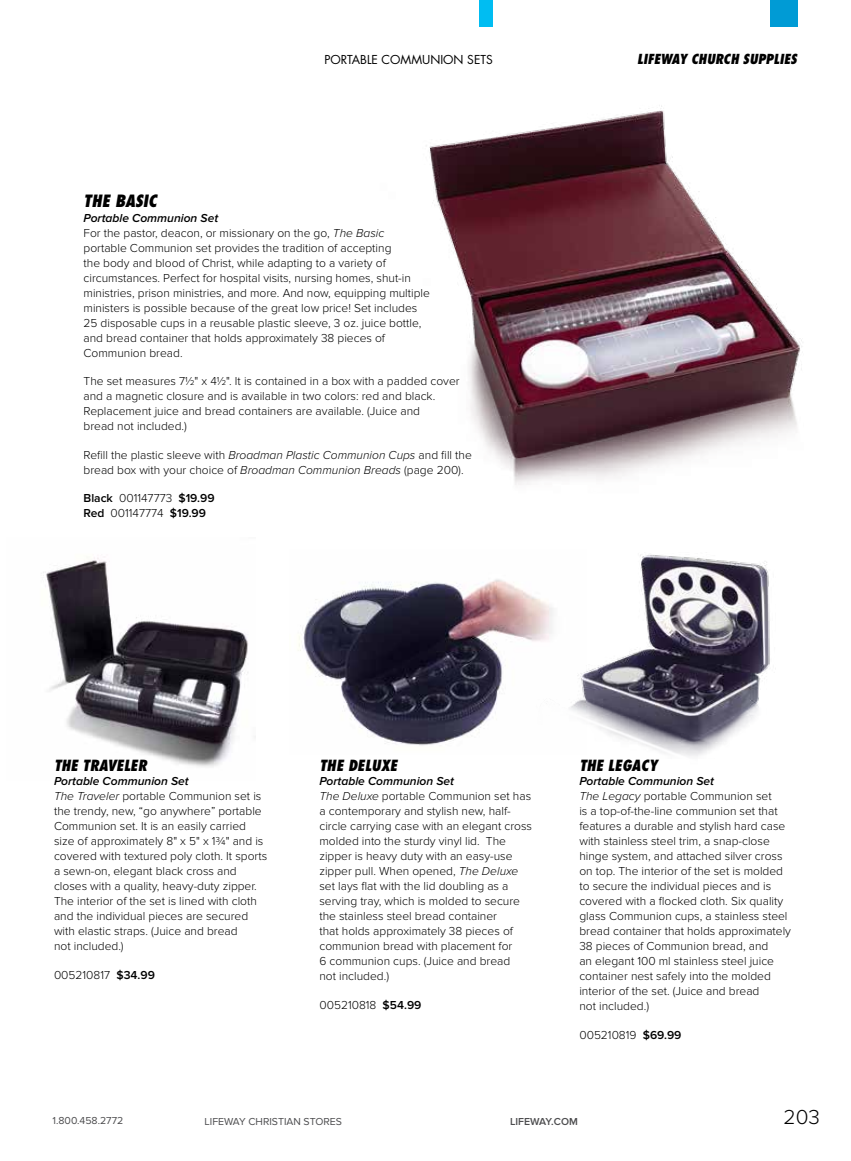
<style>
.page{position:relative;width:851px;height:1161px;background:#fff}
.page>*{position:absolute;margin:0;border:0;box-sizing:border-box;transform-origin:0 0}
.t1{font:300 21px "Proxima Nova";color:#000}
.t2{font:italic 800 condensed 16.5px "Futura Std";color:#000}
.t3{font:italic 800 condensed 15px "Futura Std";color:#000}
.t4{font:italic 800 condensed 13.5px "Futura Std";color:#000}
.t5{font:300 12px/15px "Proxima Nova";color:#000}
.t6{font:600 12px/15px "Proxima Nova";color:#000}
.t7{font:12px "Futura Std";color:#000}
.t8{font:10.5px "Proxima Nova";color:#4d4d4f}
.t9{font:600 10.5px "Proxima Nova";color:#4d4d4f}
.s1{font-weight:600;font-style:italic}
.s2{font-style:italic}
.s3{font-weight:300}
.s4{font-weight:600}
</style>
<div class="page">
<img style="left:43px;top:557px;width:213px;height:210px">
<img style="left:298px;top:579px;width:238px;height:167px">
<img style="left:536px;top:554px;width:234px;height:202px">
<img style="left:426px;top:105px;width:376px;height:380px">
<div style="left:770px;top:0;width:27px;height:27px;background:#009bd5"></div>
<div style="left:479px;top:0;width:13px;height:27px;background:#00bdf2"></div>
<p class="t7" style="left:324px;top:52px;width:170px">PORTABLE COMMUNION SETS</p>
<p class="t4" style="left:637px;top:51px;width:161px">LIFEWAY CHURCH SUPPLIES</p>
<h2 class="t2" style="left:84px;top:191px;width:75px">THE BASIC</h2>
<p class="t5" style="left:84px;top:210px;width:348px"><span class="s1">Portable Communion Set<br></span>For the pastor, deacon, or missionary on the go, <span class="s2">The Basic </span>portable Communion set provides the tradition of accepting<br>the body and blood of Christ, while adapting to a variety of circumstances. Perfect for hospital visits, nursing homes, shut-in ministries, prison ministries, and more. And now, equipping multiple ministers is possible because of the great low price! Set includes 25 disposable cups in a reusable plastic sleeve, 3 oz. juice bottle, and bread container that holds approximately 38 pieces of Communion bread.</p>
<p class="t5" style="left:84px;top:374px;width:377px">The set measures 7½" x 4½". It is contained in a box with a padded cover and a magnetic closure and is available in two colors: red and black.<br>Replacement juice and bread containers are available. (Juice and<br>bread not included.)</p>
<p class="t5" style="left:84px;top:447px;width:390px">Refill the plastic sleeve with <span class="s2">Broadman Plastic Communion Cups</span> and fill the bread box with your choice of <span class="s2">Broadman Communion Breads</span> (page 200).</p>
<p class="t6" style="left:84px;top:491px;width:132px">Black <span class="s3">001147773</span> $19.99<br>Red <span class="s3">001147774</span> $19.99</p>
<p class="t3" style="left:54px;top:756px;width:94px">THE TRAVELER</p>
<p class="t5" style="left:54px;top:774px;width:215px"><span class="s1">Portable Communion Set<br></span><span class="s2">The Traveler</span> portable Communion set is the trendy, new, “go anywhere” portable Communion set. It is an easily carried size of approximately 8" x 5" x 13⁄4" and is covered with textured poly cloth. It sports a sewn-on, elegant black cross and closes with a quality, heavy-duty zipper.<br>The interior of the set is lined with cloth and the individual pieces are secured with elastic straps. (Juice and bread<br>not included.)</p>
<p class="t5" style="left:54px;top:968px;width:102px">005210817 <span class="s4">$34.99</span></p>
<p class="t3" style="left:319px;top:756px;width:79px">THE DELUXE</p>
<p class="t5" style="left:319px;top:774px;width:214px"><span class="s1">Portable Communion Set<br></span><span class="s2">The Deluxe</span> portable Communion set has a contemporary and stylish new, half&shy;circle carrying case with an elegant cross molded into the sturdy vinyl lid. The zipper is heavy duty with an easy-use zipper pull. When opened, <span class="s2">The Deluxe </span>set lays flat with the lid doubling as a serving tray, which is molded to secure the stainless steel bread container<br>that holds approximately 38 pieces of communion bread with placement for<br>6 communion cups. (Juice and bread<br>not included.)</p>
<p class="t5" style="left:319px;top:998px;width:103px">005210818 <span class="s4">$54.99</span></p>
<p class="t3" style="left:579px;top:756px;width:79px">THE LEGACY</p>
<p class="t5" style="left:579px;top:774px;width:213px"><span class="s1">Portable Communion Set<br></span><span class="s2">The Legacy</span> portable Communion set<br>is a top-of-the-line communion set that features a durable and stylish hard case with stainless steel trim, a snap-close hinge system, and attached silver cross on top. The interior of the set is molded to secure the individual pieces and is covered with a flocked cloth. Six quality glass Communion cups, a stainless steel bread container that holds approximately 38 pieces of Communion bread, and<br>an elegant 100 ml stainless steel juice container nest safely into the molded interior of the set. (Juice and bread<br>not included.)</p>
<p class="t5" style="left:579px;top:1027px;width:104px">005210819 <span class="s4">$69.99</span></p>
<p class="t8" style="left:52px;top:1115px;width:72px">1.800.458.2772</p>
<p class="t8" style="left:204px;top:1115px;width:139px">LIFEWAY CHRISTIAN STORES</p>
<p class="t9" style="left:510px;top:1115px;width:69px">LIFEWAY.COM</p>
<h1 class="t1" style="left:783px;top:1105px;width:38px">203</h1>
</div>
